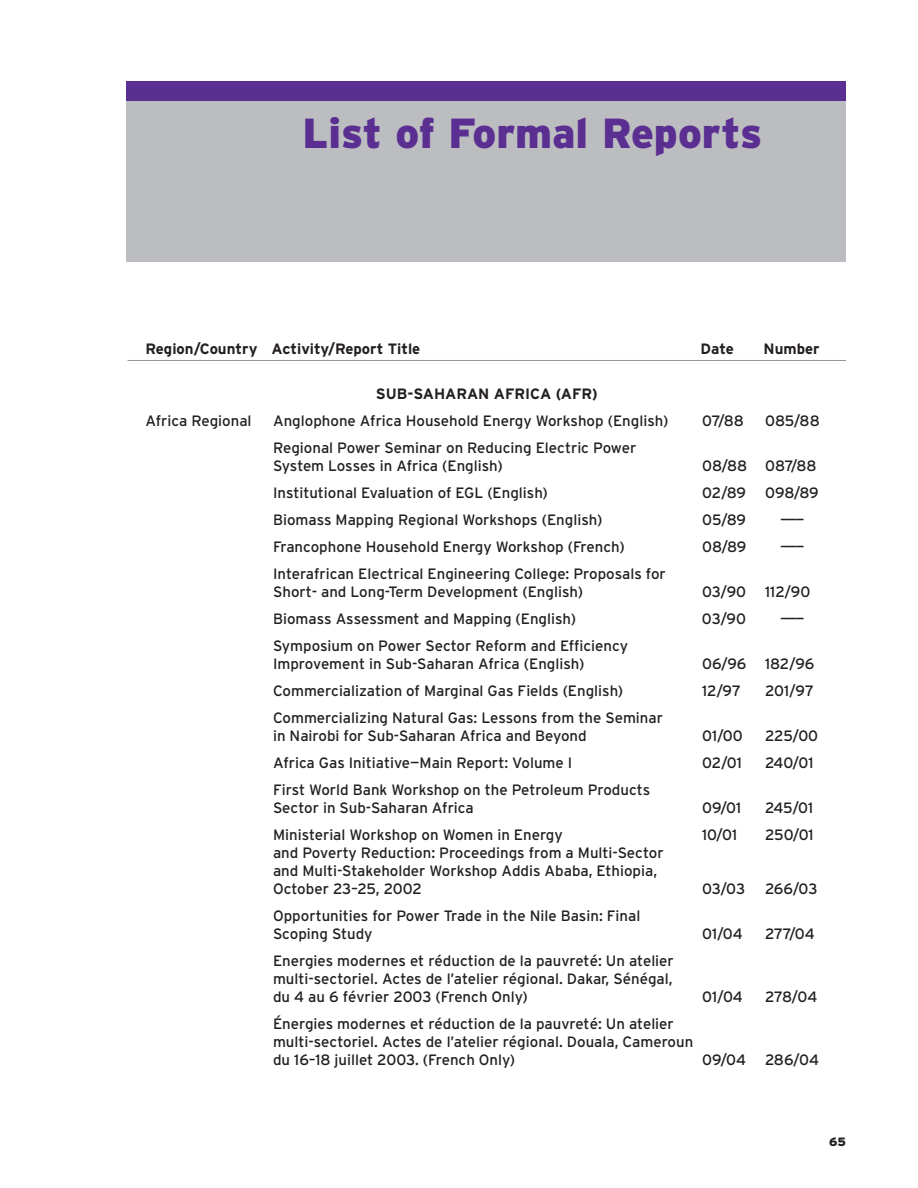
<style>
.page{position:relative;width:918px;height:1188px;background:#fff}
.page>*{position:absolute;margin:0;border:0;box-sizing:border-box;transform-origin:0 0}
.t1{font:900 42px "Interstate";color:#5b2e91}
.t2{font:15px/18px "Interstate";color:#231f20}
.t3{font:700 15px "Interstate";color:#231f20}
.t4{font:900 12px "Interstate";color:#231f20}
</style>
<div class="page">
<hr style="left:128px;top:360px;width:718px;height:1px;background:#939598">
<div style="left:126px;top:82px;width:720px;height:39px;background:#5b2e91"></div>
<div style="left:126px;top:102px;width:720px;height:160px;background:#bcbdc0"></div>
<h1 class="t1" style="left:303px;top:117px;width:461px">List of Formal Reports</h1>
<p class="t3" style="left:146px;top:343px;width:276px">Region/Country Activity/Report Title</p>
<p class="t3" style="left:700px;top:343px;width:35px">Date</p>
<p class="t3" style="left:764px;top:343px;width:58px">Number</p>
<p class="t3" style="left:376px;top:388px;width:223px">SUB-SAHARAN AFRICA (AFR)</p>
<p class="t2" style="left:146px;top:413px;width:108px">Africa Regional</p>
<p class="t2" style="left:273px;top:413px;width:397px">Anglophone Africa Household Energy Workshop (English)</p>
<p class="t2" style="left:702px;top:413px;width:43px">07/88</p>
<p class="t2" style="left:765px;top:413px;width:56px">085/88</p>
<p class="t2" style="left:273px;top:440px;width:365px">Regional Power Seminar on Reducing Electric Power<br>System Losses in Africa (English)</p>
<p class="t2" style="left:702px;top:458px;width:116px">08/88 087/88</p>
<p class="t2" style="left:273px;top:485px;width:276px">Institutional Evaluation of EGL (English)</p>
<p class="t2" style="left:702px;top:485px;width:45px">02/89</p>
<p class="t2" style="left:765px;top:485px;width:55px">098/89</p>
<p class="t2" style="left:273px;top:512px;width:331px">Biomass Mapping Regional Workshops (English)</p>
<p class="t2" style="left:702px;top:512px;width:45px">05/89</p>
<p class="t2" style="left:780px;top:512px;width:26px">———</p>
<p class="t2" style="left:273px;top:539px;width:353px">Francophone Household Energy Workshop (French)</p>
<p class="t2" style="left:702px;top:539px;width:46px">08/89</p>
<p class="t2" style="left:780px;top:539px;width:26px">———</p>
<p class="t2" style="left:273px;top:566px;width:394px">Interafrican Electrical Engineering College: Proposals for<br>Short- and Long-Term Development (English)</p>
<p class="t2" style="left:702px;top:584px;width:46px">03/90</p>
<p class="t2" style="left:765px;top:584px;width:47px">112/90</p>
<p class="t2" style="left:273px;top:611px;width:304px">Biomass Assessment and Mapping (English)</p>
<p class="t2" style="left:702px;top:611px;width:46px">03/90</p>
<p class="t2" style="left:780px;top:611px;width:26px">———</p>
<p class="t2" style="left:273px;top:638px;width:357px">Symposium on Power Sector Reform and Efficiency<br>Improvement in Sub-Saharan Africa (English)</p>
<p class="t2" style="left:702px;top:656px;width:114px">06/96 182/96</p>
<p class="t2" style="left:273px;top:683px;width:352px">Commercialization of Marginal Gas Fields (English)</p>
<p class="t2" style="left:702px;top:683px;width:41px">12/97</p>
<p class="t2" style="left:765px;top:683px;width:50px">201/97</p>
<p class="t2" style="left:273px;top:710px;width:391px">Commercializing Natural Gas: Lessons from the Seminar in Nairobi for Sub-Saharan Africa and Beyond</p>
<p class="t2" style="left:702px;top:728px;width:42px">01/00</p>
<p class="t2" style="left:765px;top:728px;width:55px">225/00</p>
<p class="t2" style="left:273px;top:755px;width:301px">Africa Gas Initiative—Main Report: Volume I</p>
<p class="t2" style="left:702px;top:755px;width:41px">02/01</p>
<p class="t2" style="left:765px;top:755px;width:50px">240/01</p>
<p class="t2" style="left:273px;top:782px;width:379px">First World Bank Workshop on the Petroleum Products<br>Sector in Sub-Saharan Africa</p>
<p class="t2" style="left:702px;top:800px;width:41px">09/01</p>
<p class="t2" style="left:765px;top:800px;width:50px">245/01</p>
<p class="t2" style="left:273px;top:827px;width:291px">Ministerial Workshop on Women in Energy</p>
<p class="t2" style="left:702px;top:827px;width:37px">10/01</p>
<p class="t2" style="left:765px;top:827px;width:50px">250/01</p>
<p class="t2" style="left:273px;top:845px;width:392px">and Poverty Reduction: Proceedings from a Multi-Sector and Multi-Stakeholder Workshop Addis Ababa, Ethiopia,<br>October 23–25, 2002</p>
<p class="t2" style="left:702px;top:881px;width:45px">03/03</p>
<p class="t2" style="left:765px;top:881px;width:54px">266/03</p>
<p class="t2" style="left:273px;top:908px;width:369px">Opportunities for Power Trade in the Nile Basin: Final<br>Scoping Study</p>
<p class="t2" style="left:273px;top:953px;width:402px;text-align:justify">Energies modernes et réduction de la pauvreté: Un atelier multi-sectoriel. Actes de l’atelier régional. Dakar, Sénégal, du 4 au 6 février 2003 (French Only)</p>
<p class="t2" style="left:273px;top:1016px;width:422px">Énergies modernes et réduction de la pauvreté: Un atelier multi-sectoriel. Actes de l’atelier régional. Douala, Cameroun du 16–18 juillet 2003. (French Only)</p>
<p class="t2" style="left:702px;top:926px;width:42px">01/04</p>
<p class="t2" style="left:765px;top:926px;width:51px">277/04</p>
<p class="t2" style="left:702px;top:989px;width:42px">01/04</p>
<p class="t2" style="left:765px;top:989px;width:54px">278/04</p>
<p class="t2" style="left:702px;top:1052px;width:46px">09/04</p>
<p class="t2" style="left:765px;top:1052px;width:55px">286/04</p>
<p class="t4" style="left:829px;top:1138px;width:18px">65</p>
</div>
